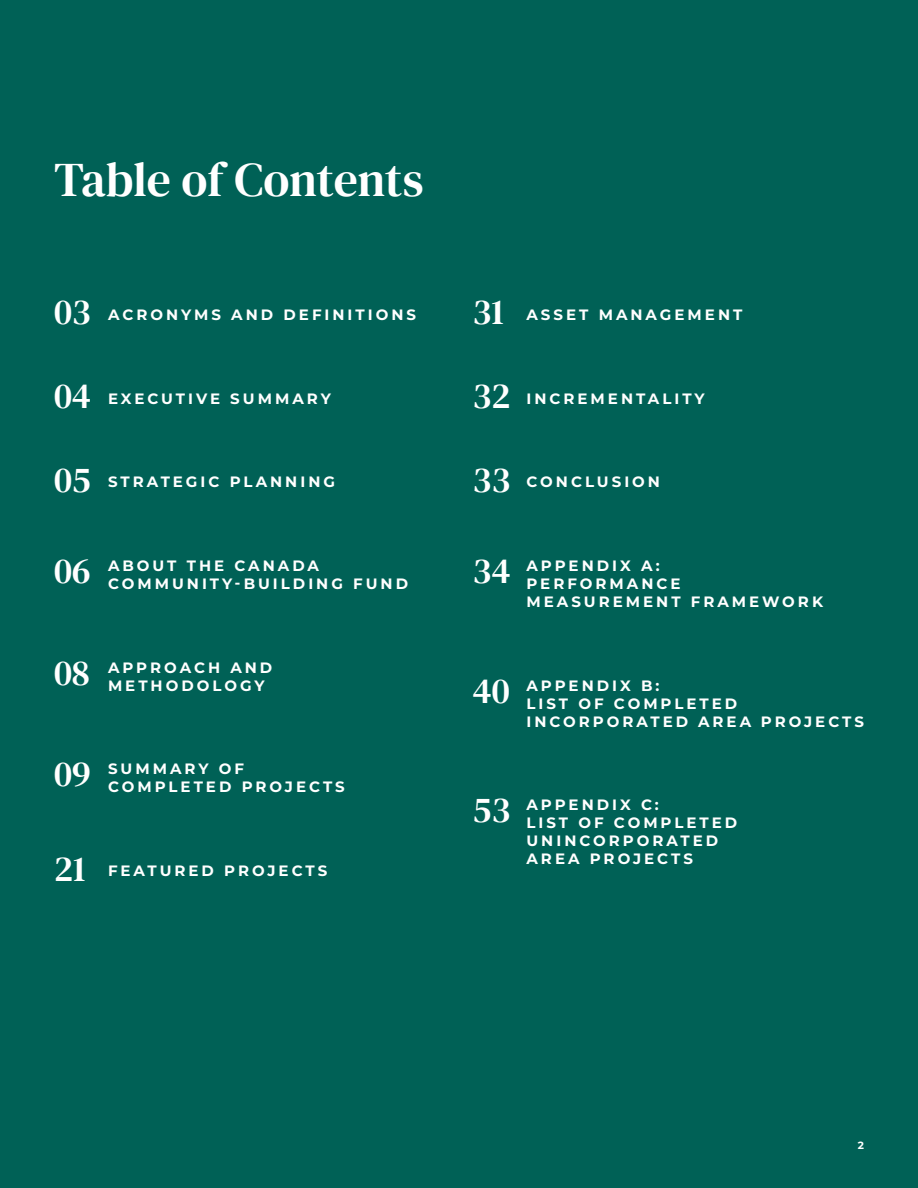
<style>
.page{position:relative;width:918px;height:1188px;background:#006156}
.page>*{position:absolute;margin:0;border:0;box-sizing:border-box;transform-origin:0 0}
.t1{font:48px "DM Serif Text";color:#fff}
.t2{font:36px "DM Serif Text";color:#fff}
.t3{font:700 15px/18px "Montserrat";letter-spacing:.2em;color:#fff}
.t4{font:700 10.5px "Montserrat";color:#fff}
</style>
<div class="page">
<p class="t1" style="left:54px;top:152px;width:371px">Table of Contents</p>
<p class="t2" style="left:54px;top:291px;width:38px">03</p>
<p class="t3" style="left:108px;top:305px;width:310px">ACRONYMS AND DEFINITIONS</p>
<p class="t2" style="left:54px;top:375px;width:39px">04</p>
<p class="t3" style="left:108px;top:389px;width:224px">EXECUTIVE SUMMARY</p>
<p class="t2" style="left:54px;top:459px;width:38px">05</p>
<p class="t3" style="left:108px;top:472px;width:229px">STRATEGIC PLANNING</p>
<p class="t2" style="left:54px;top:550px;width:38px">06</p>
<p class="t3" style="left:108px;top:556px;width:302px">ABOUT THE CANADA<br>COMMUNITY-BUILDING FUND</p>
<p class="t2" style="left:54px;top:652px;width:37px">08</p>
<p class="t3" style="left:108px;top:658px;width:166px">APPROACH AND<br>METHODOLOGY</p>
<p class="t2" style="left:54px;top:753px;width:38px">09</p>
<p class="t3" style="left:108px;top:759px;width:238px">SUMMARY OF<br>COMPLETED PROJECTS</p>
<p class="t2" style="left:54px;top:848px;width:33px">21</p>
<p class="t3" style="left:108px;top:861px;width:221px">FEATURED PROJECTS</p>
<p class="t2" style="left:472px;top:291px;width:33px">31</p>
<p class="t3" style="left:526px;top:305px;width:217px">ASSET MANAGEMENT</p>
<p class="t2" style="left:472px;top:375px;width:40px">32</p>
<p class="t3" style="left:526px;top:389px;width:180px">INCREMENTALITY</p>
<p class="t2" style="left:472px;top:459px;width:40px">33</p>
<p class="t3" style="left:526px;top:472px;width:135px">CONCLUSION</p>
<p class="t2" style="left:472px;top:550px;width:40px">34</p>
<p class="t3" style="left:526px;top:556px;width:298px">APPENDIX A:<br>PERFORMANCE<br>MEASUREMENT FRAMEWORK</p>
<p class="t2" style="left:472px;top:670px;width:39px">40</p>
<p class="t3" style="left:526px;top:676px;width:339px">APPENDIX B:<br>LIST OF COMPLETED<br>INCORPORATED AREA PROJECTS</p>
<p class="t2" style="left:472px;top:789px;width:40px">53</p>
<p class="t3" style="left:526px;top:795px;width:212px">APPENDIX C:<br>LIST OF COMPLETED<br>UNINCORPORATED<br>AREA PROJECTS</p>
<p class="t4" style="left:858px;top:1137px;width:8px">2</p>
</div>
